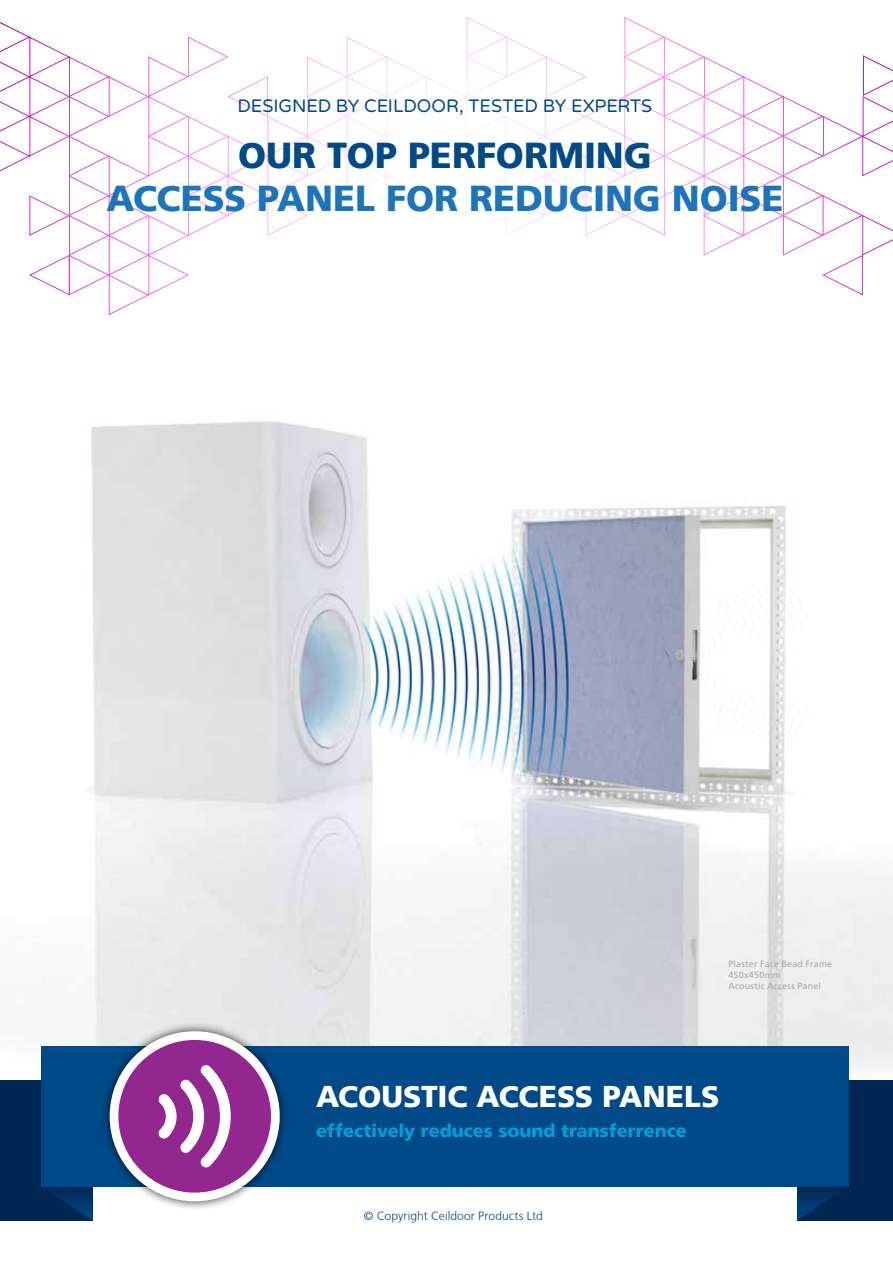
<style>
.page{position:relative;width:893px;height:1263px;background:#fff}
.page>*{position:absolute;margin:0;border:0;box-sizing:border-box;transform-origin:0 0}
.t1{font:900 36px "Frutiger LT";letter-spacing:-.005em;color:#1c75bc}
.t2{font:900 36px "Frutiger LT";color:#004a88}
.t3{font:900 30px "Frutiger LT";letter-spacing:-.005em;color:#fff}
.t4{font:900 18px "Frutiger LT";color:#009edb}
.t5{font:18px "Varela Round";letter-spacing:-.005em;color:#004a88}
.t6{font:300 12px "Frutiger CE";letter-spacing:.01em;color:#004a88}
.t7{font:9px/10.8px "Frutiger LT";letter-spacing:.02em;color:#a7a9ac}
</style>
<div class="page">
<img style="left:91px;top:421px;width:802px;height:645px">
<div style="left:0;top:1080px;width:93px;height:140px;background:#002654"></div>
<svg style="left:41px;top:1186px;width:52px;height:34px"></svg>
<div style="left:797px;top:1080px;width:96px;height:140px;background:#002654"></div>
<div style="left:41px;top:1046px;width:808px;height:140px;background:#004a88"></div>
<svg style="left:797px;top:1186px;width:52px;height:34px"></svg>
<div style="left:100px;top:1021px;width:189px;height:190px;background:#000;opacity:.75"></div>
<div style="left:110px;top:1031px;width:170px;height:170px;background:#fff;border-radius:50%"></div>
<div style="left:118px;top:1040px;width:153px;height:152px;background:#92278f;border-radius:50%"></div>
<svg style="left:158px;top:1065px;width:73px;height:102px"></svg>
<svg style="left:0;top:17px;width:893px;height:298px"></svg>
<h3 class="t5" style="left:237px;top:96px;width:416px">DESIGNED BY CEILDOOR, TESTED BY EXPERTS</h3>
<h1 class="t2" style="left:238px;top:134px;width:411px">OUR TOP PERFORMING</h1>
<h1 class="t1" style="left:106px;top:177px;width:679px">ACCESS PANEL FOR REDUCING NOISE</h1>
<p class="t7" style="left:728px;top:958px;width:105px">Plaster Face Bead Frame<br>450x450mm<br>Acoustic Access Panel</p>
<h2 class="t3" style="left:316px;top:1078px;width:405px">ACOUSTIC ACCESS PANELS</h2>
<h3 class="t4" style="left:316px;top:1120px;width:372px">effectively reduces sound transferrence</h3>
<h3 class="t6" style="left:364px;top:1209px;width:180px">© Copyright Ceildoor Products Ltd</h3>
</div>
